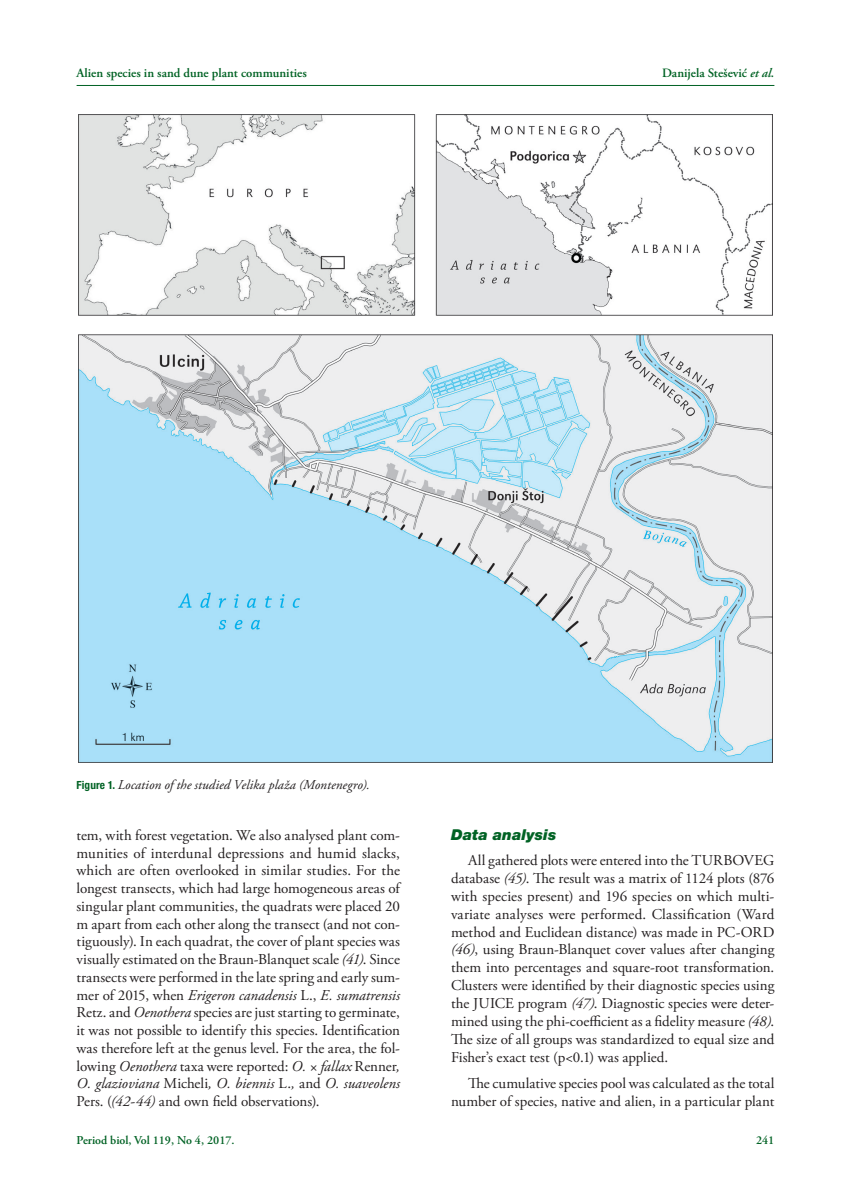
<style>
.page{position:relative;width:851px;height:1191px;background:#fff}
.page>*{position:absolute;margin:0;border:0;box-sizing:border-box;transform-origin:0 0}
.t1{font:15px/17.7px "Adobe Garamond Pro";color:#231f20;text-align:justify}
.t2{font:italic 900 15px "Helvetica Neue LT Pro";letter-spacing:.005em;color:#006224}
.t3{font:italic 13.5px "Adobe Garamond Pro";letter-spacing:.005em;color:#231f20}
.t4{font:600 12.75px "Adobe Garamond Pro";color:#006224}
.t5{font:600 12px "Adobe Garamond Pro";color:#006224}
.s1{font-style:italic}
.s2{font-family:"Helvetica Neue LT Pro";font-weight:700;font-style:normal;font-stretch:condensed;font-size:11.25px;color:#006224}
</style>
<div class="page">
<hr style="left:77px;top:85px;width:697px;height:1px;background:#006224">
<img style="left:78px;top:115px;width:694px;height:647px">
<p class="t4" style="left:77px;top:65px;width:232px">Alien species in sand dune plant communities</p>
<p class="t4" style="left:662px;top:65px;width:114px">Danijela Stešević <span class="s1">et al.</span></p>
<p class="t3" style="left:77px;top:777px;width:294px"><span class="s2">Figure 1.</span> Location of the studied Velika plaža (Montenegro).</p>
<p class="t1" style="left:77px;top:827px;width:325px">tem, with forest vegetation. We also analysed plant com&shy;munities of interdunal depressions and humid slacks, which are often overlooked in similar studies. For the longest transects, which had large homogeneous areas of singular plant communities, the quadrats were placed 20 m apart from each other along the transect (and not con&shy;tiguously). In each quadrat, the cover of plant species was visually estimated on the Braun-Blanquet scale <span class="s1">(41)</span>. Since transects were performed in the late spring and early sum&shy;mer of 2015, when <span class="s1">Erigeron canadensis</span> L., <span class="s1">E. sumatrensis </span>Retz. and <span class="s1">Oenothera</span> species are just starting to germinate, it was not possible to identify this species. Identification was therefore left at the genus level. For the area, the fol&shy;lowing <span class="s1">Oenothera</span> taxa were reported: <span class="s1">O. × fallax</span> Renner<span class="s1">, O. glazioviana</span> Micheli<span class="s1">, O. biennis</span> L.<span class="s1">,</span> and <span class="s1">O. suaveolens </span>Pers. (<span class="s1">(42-44)</span> and own field observations).</p>
<p class="t2" style="left:451px;top:825px;width:107px">Data analysis</p>
<p class="t1" style="left:451px;top:852px;width:325px;text-indent:17px">All gathered plots were entered into the TURBOVEG database <span class="s1">(45)</span>. The result was a matrix of 1124 plots (876 with species present) and 196 species on which multi&shy;variate analyses were performed. Classification (Ward method and Euclidean distance) was made in PC-ORD <span class="s1">(46)</span>, using Braun-Blanquet cover values after changing them into percentages and square-root transformation.<br>Clusters were identified by their diagnostic species using the JUICE program <span class="s1">(47)</span>. Diagnostic species were deter&shy;mined using the phi-coefficient as a fidelity measure <span class="s1">(48)</span>.<br>The size of all groups was standardized to equal size and Fisher’s exact test (p&lt;0.1) was applied.</p>
<p class="t1" style="left:451px;top:1075px;width:325px;text-align:right">The cumulative species pool was calculated as the total number of species, native and alien, in a particular plant</p>
<p class="t5" style="left:77px;top:1133px;width:159px">Period biol, Vol 119, No 4, 2017.</p>
<p class="t5" style="left:755px;top:1133px;width:20px">241</p>
</div>
